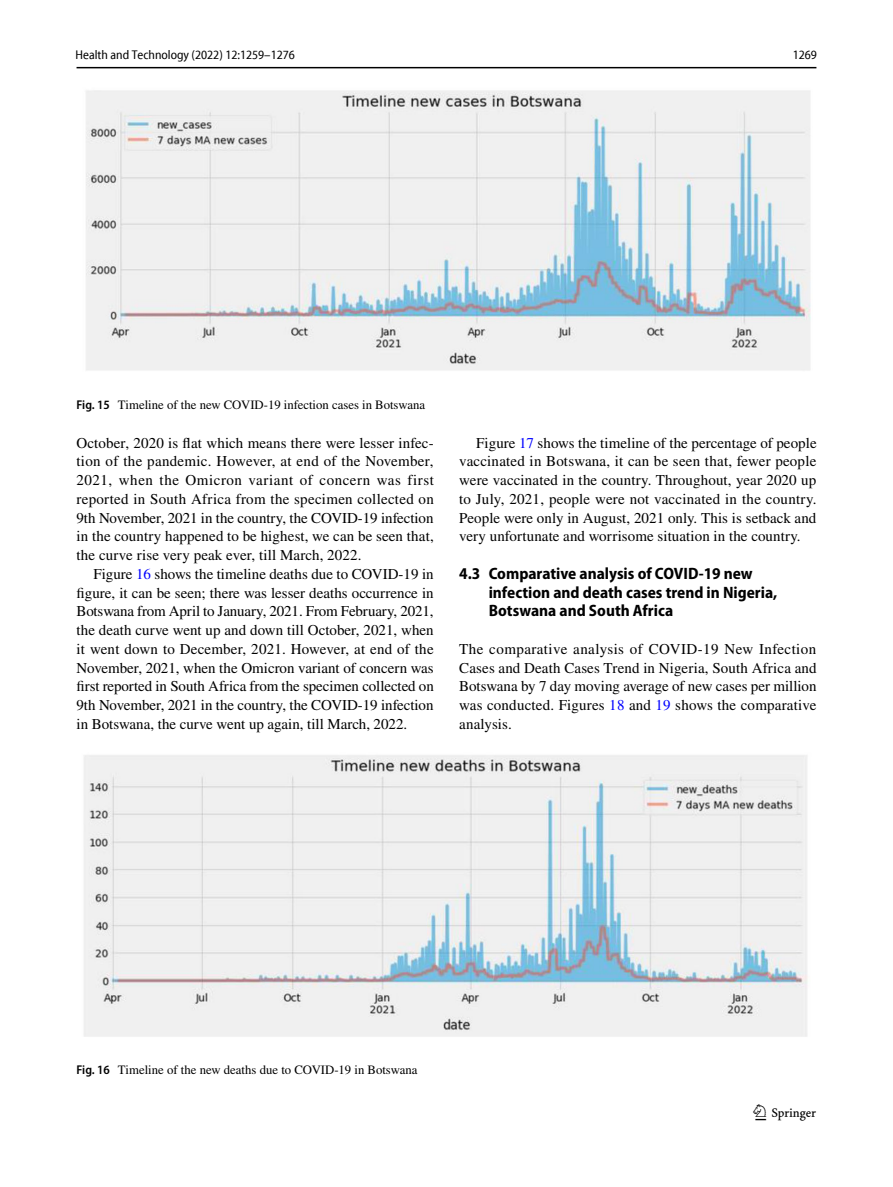
<style>
.page{position:relative;width:893px;height:1187px;background:#fff}
.page>*{position:absolute;margin:0;border:0;box-sizing:border-box;transform-origin:0 0}
.t1{font:22.5px "Springnew Regular 3";color:#000}
.t2{font:700 semi-condensed 16.5px/18.8px "Myriad Pro";color:#000}
.t3{font:15px/18.8px "STIX";letter-spacing:.005em;color:#000;text-align:justify}
.t4{font:12.75px "STIX";color:#000}
.t5{font:semi-condensed 12.75px "Myriad Pro Unic";color:#000}
.s1{font-family:"Myriad Pro";font-weight:600;font-stretch:semi-condensed}
.s2{color:#00f}
</style>
<div class="page">
<hr style="left:77px;top:67px;width:739px;height:1px;background:#000">
<img style="left:86px;top:90px;width:725px;height:281px">
<img style="left:84px;top:755px;width:724px;height:282px">
<p class="t5" style="left:76px;top:50px;width:221px">Health and Technology (2022) 12:1259–1276</p>
<p class="t5" style="left:793px;top:50px;width:26px">1269</p>
<p class="t4" style="left:77px;top:396px;width:350px"><span class="s1">Fig. 15</span> Timeline of the new COVID-19 infection cases in Botswana</p>
<p class="t3" style="left:77px;top:434px;width:359px">October, 2020 is flat which means there were lesser infec&shy;tion of the pandemic. However, at end of the November, 2021, when the Omicron variant of concern was first reported in South Africa from the specimen collected on 9th November, 2021 in the country, the COVID-19 infection in the country happened to be highest, we can be seen that, the curve rise very peak ever, till March, 2022.</p>
<p class="t3" style="left:77px;top:565px;width:359px;text-indent:17px">Figure <span class="s2">16</span> shows the timeline deaths due to COVID-19 in figure, it can be seen; there was lesser deaths occurrence in Botswana from April to January, 2021. From February, 2021, the death curve went up and down till October, 2021, when it went down to December, 2021. However, at end of the November, 2021, when the Omicron variant of concern was first reported in South Africa from the specimen collected on 9th November, 2021 in the country, the COVID-19 infection in Botswana, the curve went up again, till March, 2022.</p>
<p class="t3" style="left:459px;top:434px;width:359px;text-indent:17px">Figure <span class="s2">17</span> shows the timeline of the percentage of people vaccinated in Botswana, it can be seen that, fewer people were vaccinated in the country. Throughout, year 2020 up to July, 2021, people were not vaccinated in the country.<br>People were only in August, 2021 only. This is setback and very unfortunate and worrisome situation in the country.</p>
<p class="t2" style="left:489px;top:564px;width:290px;text-indent:-29px">4.3 Comparative analysis of COVID‑19 new infection and death cases trend in Nigeria,<br>Botswana and South Africa</p>
<p class="t3" style="left:459px;top:640px;width:359px">The comparative analysis of COVID-19 New Infection Cases and Death Cases Trend in Nigeria, South Africa and Botswana by 7 day moving average of new cases per million was conducted. Figures <span class="s2">18</span> and <span class="s2">19</span> shows the comparative analysis.</p>
<p class="t4" style="left:77px;top:1060px;width:342px"><span class="s1">Fig. 16</span> Timeline of the new deaths due to COVID-19 in Botswana</p>
<h1 class="t1" style="left:755px;top:1104px;width:62px">1 3</h1>
</div>
